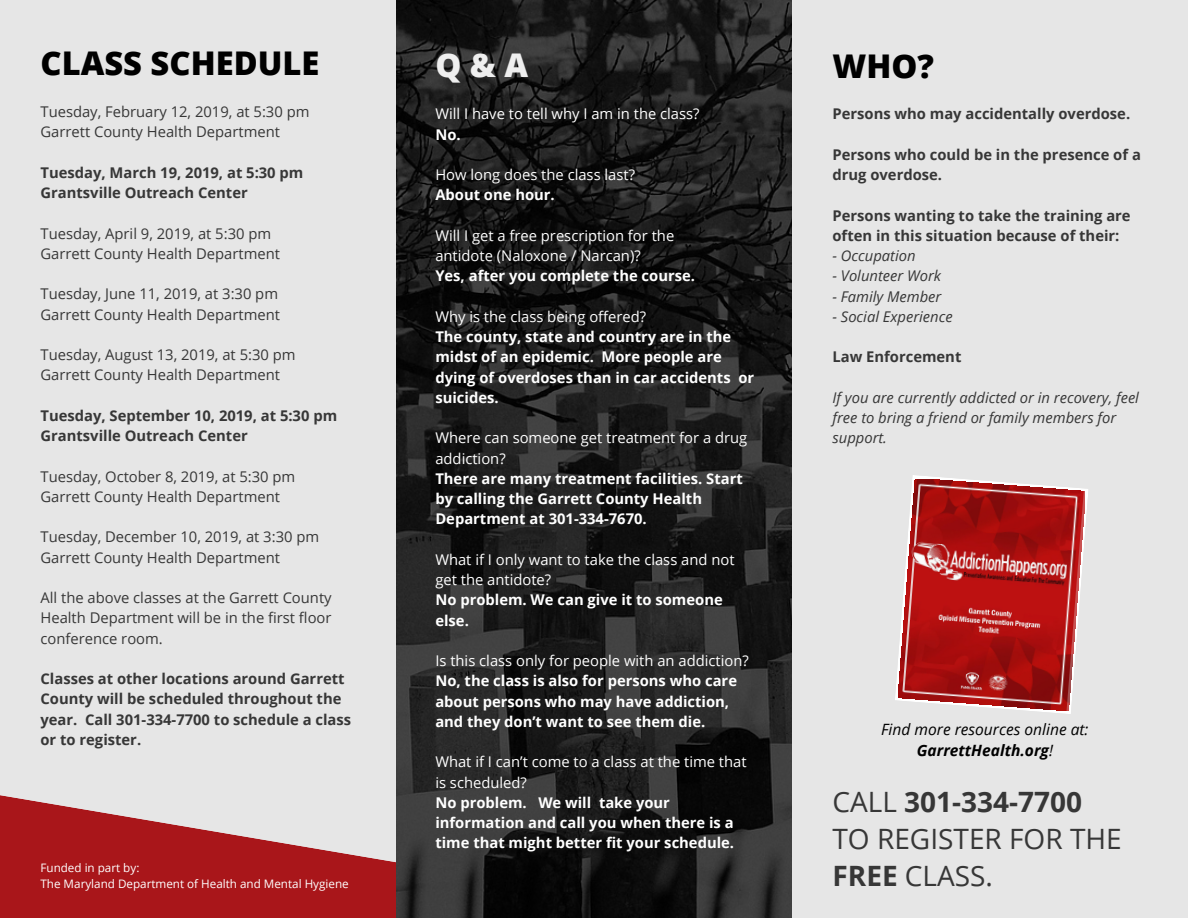
<style>
.page{position:relative;width:1188px;height:918px;background:#fff}
.page>*{position:absolute;margin:0;border:0;box-sizing:border-box;transform-origin:0 0}
.t1{font:800 32.7px "Open Sans";color:#000}
.t2{font:800 32.7px "Open Sans";color:#efefef}
.t3{font:28.05px/37.2px "Open Sans";color:#373737}
.t4{font:italic 15.6px/21.3px "Open Sans";color:#000;text-align:center}
.t5{font:700 14.85px/20.2px "Open Sans";color:#fff}
.t6{font:14.85px/20.2px "Open Sans";color:#373737}
.t7{font:700 14.85px/20.2px "Open Sans";color:#373737}
.t8{font:14.85px/20.2px "Open Sans";color:#fff}
.t9{font:italic 14.85px/20.2px "Open Sans";color:#373737}
.t10{font:11.7px/15.8px "Open Sans";color:#fff}
.s1{font-weight:700}
</style>
<div class="page">
<div style="left:0;top:0;width:398px;height:918px;background:#e6e6e6"></div>
<div style="left:777px;top:0;width:411px;height:918px;background:#e6e6e6"></div>
<svg style="left:0;top:795px;width:396px;height:123px;fill:#a9161a"></svg>
<svg style="left:396px;top:0;width:396px;height:918px;background:#1e1e1e"></svg>
<svg style="left:895px;top:475px;width:193px;height:239px"></svg>
<img style="left:898px;top:479px;width:187px;height:232px">
<h1 class="t1" style="left:40px;top:40px;width:280px">CLASS SCHEDULE</h1>
<p class="t6" style="left:40px;top:101px;width:270px">Tuesday, February 12, 2019, at 5:30 pm<br>Garrett County Health Department</p>
<p class="t7" style="left:40px;top:162px;width:264px">Tuesday, March 19, 2019, at 5:30 pm<br>Grantsville Outreach Center</p>
<p class="t6" style="left:40px;top:223px;width:241px">Tuesday, April 9, 2019, at 5:30 pm<br>Garrett County Health Department</p>
<p class="t6" style="left:40px;top:284px;width:241px">Tuesday, June 11, 2019, at 3:30 pm<br>Garrett County Health Department</p>
<p class="t6" style="left:40px;top:344px;width:257px">Tuesday, August 13, 2019, at 5:30 pm<br>Garrett County Health Department</p>
<p class="t7" style="left:40px;top:405px;width:298px">Tuesday, September 10, 2019, at 5:30 pm<br>Grantsville Outreach Center</p>
<p class="t6" style="left:40px;top:466px;width:256px">Tuesday, October 8, 2019, at 5:30 pm<br>Garrett County Health Department</p>
<p class="t6" style="left:40px;top:527px;width:280px">Tuesday, December 10, 2019, at 3:30 pm<br>Garrett County Health Department</p>
<p class="t6" style="left:40px;top:587px;width:293px;text-align:justify">All the above classes at the Garrett County Health Department will be in the first floor conference room.</p>
<p class="t7" style="left:40px;top:668px;width:312px">Classes at other locations around Garrett County will be scheduled throughout the year. Call 301-334-7700 to schedule a class or to register.</p>
<p class="t10" style="left:40px;top:860px;width:310px">Funded in part by:<br>The Maryland Department of Health and Mental Hygiene</p>
<h1 class="t2" style="left:435px;top:42px;width:94px">Q&amp;A</h1>
<p class="t8" style="left:435px;top:104px;width:266px">Will I have to tell why I am in the class?</p>
<p class="t5" style="left:435px;top:124px;width:27px">No.</p>
<p class="t8" style="left:435px;top:164px;width:201px">How long does the class last?</p>
<p class="t5" style="left:435px;top:185px;width:121px">About one hour.</p>
<p class="t8" style="left:435px;top:225px;width:240px">Will I get a free prescription for the antidote (Naloxone / Narcan)?</p>
<p class="t5" style="left:435px;top:266px;width:261px">Yes, after you complete the course.</p>
<p class="t8" style="left:435px;top:306px;width:212px">Why is the class being offered?</p>
<p class="t5" style="left:435px;top:326px;width:320px">The county, state and country are in the midst of an epidemic. More people are dying of overdoses than in car accidents or suicides.</p>
<p class="t8" style="left:435px;top:428px;width:313px">Where can someone get treatment for a drug addiction?</p>
<p class="t5" style="left:435px;top:468px;width:309px">There are many treatment facilities. Start by calling the Garrett County Health<br>Department at 301-334-7670.</p>
<p class="t8" style="left:435px;top:549px;width:301px">What if I only want to take the class and not get the antidote?</p>
<p class="t5" style="left:435px;top:590px;width:289px">No problem. We can give it to someone else.</p>
<p class="t8" style="left:435px;top:650px;width:315px">Is this class only for people with an addiction?</p>
<p class="t5" style="left:435px;top:671px;width:303px">No, the class is also for persons who care about persons who may have addiction, and they don’t want to see them die.</p>
<p class="t8" style="left:435px;top:752px;width:313px">What if I can’t come to a class at the time that is scheduled?</p>
<p class="t5" style="left:435px;top:792px;width:300px">No problem. We will take your information and call you when there is a time that might better fit your schedule.</p>
<h1 class="t1" style="left:832px;top:43px;width:103px">WHO?</h1>
<p class="t7" style="left:832px;top:104px;width:299px">Persons who may accidentally overdose.</p>
<p class="t7" style="left:832px;top:144px;width:310px">Persons who could be in the presence of a drug overdose.</p>
<p class="t7" style="left:832px;top:205px;width:300px">Persons wanting to take the training are often in this situation because of their:</p>
<p class="t9" style="left:832px;top:245px;width:85px">- Occupation</p>
<p class="t9" style="left:832px;top:266px;width:110px">- Volunteer Work</p>
<p class="t9" style="left:832px;top:286px;width:110px">- Family Member</p>
<p class="t9" style="left:832px;top:306px;width:122px">- Social Experience</p>
<p class="t7" style="left:832px;top:347px;width:130px">Law Enforcement</p>
<p class="t9" style="left:832px;top:387px;width:308px">If you are currently addicted or in recovery, feel free to bring a friend or family members for support.</p>
<p class="t4" style="left:881px;top:718px;width:209px">Find more resources online at:<br><span class="s1">GarrettHealth.org</span>!</p>
<h2 class="t3" style="left:832px;top:782px;width:291px">CALL <span class="s1">301-334-7700<br></span>TO REGISTER FOR THE<br><span class="s1">FREE</span> CLASS.</h2>
</div>
